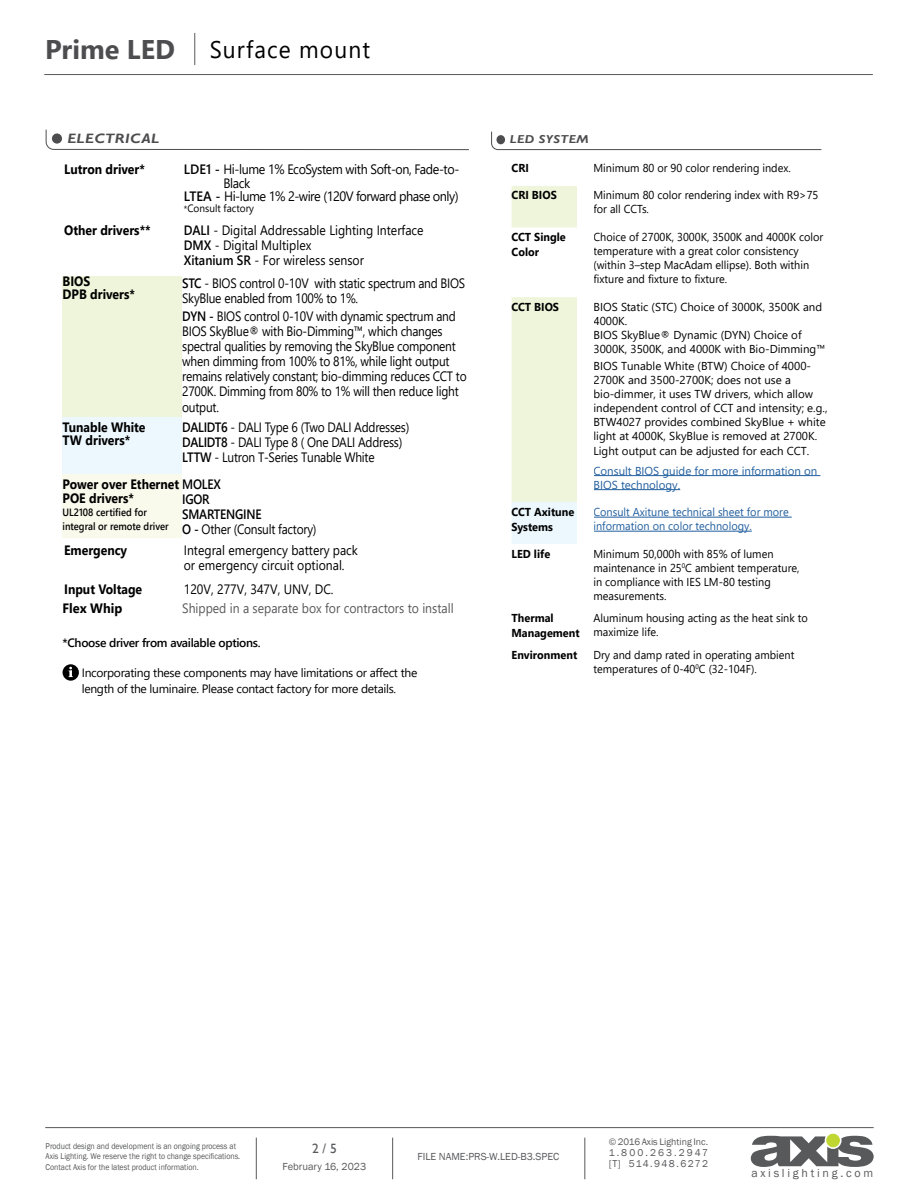
<style>
.page{position:relative;width:918px;height:1188px;background:#fff}
.page>*{position:absolute;margin:0;border:0;box-sizing:border-box;transform-origin:0 0}
.t1{font:700 27px "Segoe UI";color:#4d4d4f}
.t2{font:24px "Segoe UI";letter-spacing:.05em;color:#000;scale:.95 1}
.t3{font:13.5px/15px "Segoe UI";letter-spacing:-.02em;color:#000;scale:.88 1}
.t4{font:13.5px/15px "Segoe UI";color:#000;scale:.9 1}
.t5{font:700 13.5px/13.5px "Segoe UI";color:#000;scale:.9 1}
.t6{font:13.5px "Segoe UI";letter-spacing:-.02em;color:#000;scale:.92 1}
.t7{font:13.5px "Segoe UI";color:#58595b;scale:.9 1}
.t8{font:13.5px "Segoe UI";letter-spacing:-.04em;color:#000;scale:.94 1}
.t9{font:italic 700 13.5px "Gill Sans";letter-spacing:.03em;color:#4d4d4f;scale:1.11 1}
.t10{font:700 13.5px "Segoe UI";color:#000;scale:.94 1}
.t11{font:13.5px "Gill Sans";color:#58595b}
.t12{font:12px/16.6px "Segoe UI";letter-spacing:-.025em;color:#000}
.t13{font:600 12px "Segoe UI";letter-spacing:-.025em;color:#000}
.t14{font:12px "Franklin Gothic";letter-spacing:.225em;color:#58595b}
.t15{font:11.55px/14.1px "Segoe UI";color:#000;scale:.95 1}
.t16{font:11.55px/14.1px "Segoe UI";color:#000}
.t17{font:700 11.55px/14.7px "Segoe UI";color:#000;scale:.95 1}
.t18{font:11.55px/14.1px "Segoe UI";color:#215e9e;scale:.95 1}
.t19{font:11.55px/14.1px "Segoe UI";color:#215e9e}
.t20{font:italic 700 11.55px "Gill Sans";letter-spacing:.03em;color:#4d4d4f;scale:1.11 1}
.t21{font:10.5px "Franklin Gothic";color:#58595b}
.t22{font:600 10.5px/13.5px "Segoe UI";color:#000;scale:.9 1}
.t23{font:10.5px "Segoe UI";color:#000;scale:.95 1}
.t24{font:10.2px/11.2px "Franklin Gothic";letter-spacing:.14em;color:#58595b}
.t25{font:9.75px "Franklin Gothic";color:#58595b}
.t26{font:8.7px/10.5px "Franklin Gothic";color:#58595b;scale:.9 1}
.s1{font-weight:600}
.s2{font-size:9px}
</style>
<div class="page">
<hr style="left:45px;top:1127px;width:829px;height:1px;background:#58595b">
<hr style="left:585px;top:1138px;width:1px;height:41px;background:#58595b">
<hr style="left:392px;top:1138px;width:1px;height:41px;background:#58595b">
<hr style="left:256px;top:1138px;width:1px;height:41px;background:#58595b">
<svg style="left:751px;top:1136px;width:123px;height:31px"></svg>
<div style="left:827px;top:1134px;width:12px;height:13px;background:#bfd730;border-radius:50%"></div>
<div style="left:827px;top:1134px;width:12px;height:13px;border:1px solid #bfd730;border-radius:50%"></div>
<hr style="left:44px;top:74px;width:829px;height:1px;background:#58595b">
<hr style="left:194px;top:33px;width:1px;height:32px;background:#58595b">
<svg style="left:46px;top:129px;width:423px;height:21px"></svg>
<div style="left:52px;top:133px;width:10px;height:11px;background:#4d4d4f;border-radius:50%"></div>
<svg style="left:63px;top:664px;width:16px;height:17px"></svg>
<svg style="left:69px;top:667px;width:4px;height:10px"></svg>
<div style="left:63px;top:276px;width:119px;height:142px;background:#eff5da"></div>
<div style="left:63px;top:418px;width:119px;height:57px;background:#ecf8fe"></div>
<div style="left:63px;top:475px;width:119px;height:63px;background:#f9f9ec"></div>
<svg style="left:491px;top:131px;width:331px;height:19px"></svg>
<div style="left:496px;top:135px;width:9px;height:9px;background:#4d4d4f;border-radius:50%"></div>
<div style="left:511px;top:503px;width:82px;height:41px;background:#ecf8fe"></div>
<svg style="left:511px;top:186px;width:66px;height:317px"></svg>
<hr style="left:511px;top:461px;width:1px;height:42px;background:#fff">
<hr style="left:511px;top:503px;width:1px;height:41px;background:#fff">
<hr style="left:593px;top:475px;width:227px;height:1px;background:#215e9e">
<hr style="left:593px;top:489px;width:87px;height:1px;background:#215e9e">
<hr style="left:593px;top:517px;width:199px;height:1px;background:#215e9e">
<hr style="left:593px;top:531px;width:159px;height:1px;background:#215e9e">
<div style="left:577px;top:171px;width:16px;height:381px;background:#fff"></div>
<h1 class="t1" style="left:45px;top:24px;width:131px">Prime LED</h1>
<h2 class="t2" style="left:210px;top:27px;width:171px">Surface mount</h2>
<p class="t9" style="left:67px;top:131px;width:84px">ELECTRICAL</p>
<p class="t5" style="left:64px;top:162px;width:91px">Lutron driver*</p>
<p class="t6" style="left:184px;top:157px;width:301px"><span class="s1">LDE1 -</span> Hi-lume 1% EcoSystem with Soft-on, Fade-to-</p>
<p class="t6" style="left:223px;top:170px;width:31px">Black</p>
<p class="t8" style="left:184px;top:184px;width:294px"><span class="s1">LTEA -</span> Hi-lume 1% 2-wire (120V forward phase only)</p>
<p class="t23" style="left:184px;top:198px;width:76px"><span class="s2">*</span>Consult factory</p>
<p class="t5" style="left:64px;top:223px;width:98px">Other drivers**</p>
<p class="t4" style="left:184px;top:222px;width:268px"><span class="s1">DALI</span> - Digital Addressable Lighting Interface<br><span class="s1">DMX</span> - Digital Multiplex<br><span class="s1">Xitanium SR</span> - For wireless sensor</p>
<p class="t5" style="left:63px;top:273px;width:82px">BIOS<br>DPB drivers*</p>
<p class="t3" style="left:182px;top:274px;width:323px"><span class="s1">STC</span> - BIOS control 0-10V with static spectrum and BIOS<br>SkyBlue enabled from 100% to 1%.</p>
<p class="t3" style="left:182px;top:308px;width:325px"><span class="s1">DYN -</span> BIOS control 0-10V with dynamic spectrum and BIOS SkyBlue® with Bio-Dimming™, which changes spectral qualities by removing the SkyBlue component when dimming from 100% to 81%, while light output remains relatively constant; bio-dimming reduces CCT to 2700K. Dimming from 80% to 1% will then reduce light output.</p>
<p class="t5" style="left:63px;top:419px;width:94px">Tunable White<br>TW drivers*</p>
<p class="t3" style="left:182px;top:418px;width:260px"><span class="s1">DALIDT6</span> - DALI Type 6 (Two DALI Addresses)<br><span class="s1">DALIDT8</span> - DALI Type 8 ( One DALI Address)<br><span class="s1">LTTW</span> - Lutron T-Series Tunable White</p>
<p class="t5" style="left:63px;top:477px;width:177px">Power over Ethernet <span class="s1">MOLEX<br></span>POE drivers*</p>
<p class="t22" style="left:63px;top:505px;width:119px">UL2108 certified for integral or remote driver</p>
<p class="t3" style="left:182px;top:491px;width:154px"><span class="s1">IGOR<br>SMARTENGINE<br>O -</span> Other (Consult factory)</p>
<p class="t5" style="left:64px;top:542px;width:72px">Emergency</p>
<p class="t4" style="left:184px;top:541px;width:195px">Integral emergency battery pack or emergency circuit optional.</p>
<p class="t5" style="left:64px;top:582px;width:88px">Input Voltage</p>
<p class="t4" style="left:184px;top:581px;width:168px">120V, 277V, 347V, UNV, DC.</p>
<p class="t10" style="left:63px;top:595px;width:65px">Flex Whip</p>
<p class="t7" style="left:182px;top:595px;width:303px">Shipped in a separate box for contractors to install</p>
<p class="t13" style="left:63px;top:632px;width:200px">*Choose driver from available options.</p>
<p class="t12" style="left:82px;top:663px;width:337px">Incorporating these components may have limitations or affect the length of the luminaire. Please contact factory for more details.</p>
<p class="t20" style="left:510px;top:133px;width:72px">LED SYSTEM</p>
<p class="t17" style="left:512px;top:160px;width:20px">CRI</p>
<p class="t15" style="left:593px;top:160px;width:209px">Minimum 80 or 90 color rendering index.</p>
<p class="t17" style="left:512px;top:187px;width:49px">CRI BIOS</p>
<p class="t15" style="left:593px;top:187px;width:238px">Minimum 80 color rendering index with R9&gt;75 for all CCTs.</p>
<p class="t17" style="left:512px;top:229px;width:59px">CCT Single<br>Color</p>
<p class="t15" style="left:593px;top:229px;width:244px">Choice of 2700K, 3000K, 3500K and 4000K color temperature with a great color consistency (within 3–step MacAdam ellipse). Both within fixture and fixture to fixture.</p>
<p class="t17" style="left:512px;top:298px;width:52px">CCT BIOS</p>
<p class="t16" style="left:593px;top:298px;width:233px">BIOS Static (STC) Choice of 3000K, 3500K and<br>4000K.<br>BIOS SkyBlue® Dynamic (DYN) Choice of<br>3000K, 3500K, and 4000K with Bio-Dimming™</p>
<p class="t16" style="left:593px;top:358px;width:236px">BIOS Tunable White (BTW) Choice of 4000- 2700K and 3500-2700K; does not use a bio-dimmer, it uses TW drivers, which allow independent control of CCT and intensity; e.g., BTW4027 provides combined SkyBlue + white light at 4000K, SkyBlue is removed at 2700K.<br>Light output can be adjusted for each CCT.</p>
<p class="t19" style="left:593px;top:462px;width:225px">Consult BIOS guide for more information on<br>BIOS technology.</p>
<p class="t17" style="left:512px;top:504px;width:68px">CCT Axitune<br>Systems</p>
<p class="t18" style="left:593px;top:504px;width:207px">Consult Axitune technical sheet for more information on color technology.</p>
<p class="t17" style="left:512px;top:545px;width:42px">LED life</p>
<p class="t15" style="left:593px;top:546px;width:218px">Minimum 50,000h with 85% of lumen maintenance in 25<sup>0</sup>C ambient temperature, in compliance with IES LM-80 testing measurements.</p>
<p class="t17" style="left:512px;top:610px;width:73px">Thermal<br>Management</p>
<p class="t15" style="left:593px;top:610px;width:227px">Aluminum housing acting as the heat sink to maximize life.</p>
<p class="t17" style="left:512px;top:646px;width:71px">Environment</p>
<p class="t15" style="left:593px;top:646px;width:213px">Dry and damp rated in operating ambient temperatures of 0-40<sup>0</sup>C (32-104F).</p>
<p class="t26" style="left:46px;top:1141px;width:218px">Product design and development is an ongoing process at<br>Axis Lighting. We reserve the right to change specifications.<br>Contact Axis for the latest product information.</p>
<p class="t11" style="left:312px;top:1141px;width:26px">2 / 5</p>
<p class="t21" style="left:283px;top:1160px;width:85px">February 16, 2023</p>
<p class="t21" style="left:417px;top:1150px;width:143px">FILE NAME:PRS-W.LED-B3.SPEC</p>
<p class="t25" style="left:609px;top:1136px;width:101px">© 2016 Axis Lighting Inc.</p>
<p class="t24" style="left:609px;top:1147px;width:101px">1.800.263.2947 [T] 514.948.6272</p>
<p class="t14" style="left:751px;top:1165px;width:123px">axislighting.com</p>
</div>
